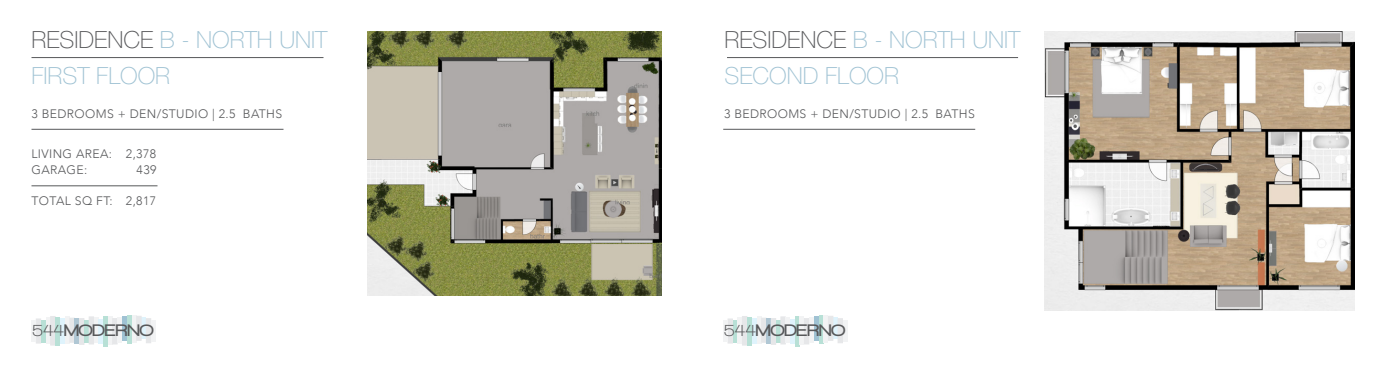
<style>
.page{position:relative;width:1386px;height:378px;background:#fff}
.page>*{position:absolute;margin:0;border:0;box-sizing:border-box;transform-origin:0 0}
.t1{font:100 23.62px "Helvetica Neue LT Std";color:#9fc2d3}
.t2{font:900 17.15px "Walkway";color:#57585a;scale:1.06 1}
.t3{font:300 12.25px "Avenir";letter-spacing:.03em;color:#57585a}
.s1{color:#57585a}
.s2{font-weight:700}
</style>
<div class="page">
<hr style="left:727px;top:57px;width:291px;height:1px;background:#57585a">
<hr style="left:32px;top:129px;width:252px;height:1px;background:#57585a">
<hr style="left:723px;top:129px;width:252px;height:1px;background:#57585a">
<hr style="left:32px;top:186px;width:126px;height:1px;background:#57585a">
<div style="left:36px;top:319px;width:5px;height:24px;background:#e6e7e9"></div>
<div style="left:141px;top:318px;width:5px;height:21px;background:#dff3fc"></div>
<div style="left:31px;top:320px;width:5px;height:22px;background:#f2f3f4"></div>
<div style="left:41px;top:320px;width:5px;height:22px;background:#b8e0d6"></div>
<div style="left:46px;top:317px;width:5px;height:27px;background:#f2f3f4"></div>
<div style="left:50px;top:316px;width:5px;height:29px;background:#e6e7e9"></div>
<div style="left:55px;top:317px;width:5px;height:29px;background:#b8e0d6"></div>
<div style="left:60px;top:318px;width:5px;height:26px;background:#dff3fc"></div>
<div style="left:65px;top:316px;width:5px;height:28px;background:#f2f3f4"></div>
<svg style="left:70px;top:318px;width:5px;height:24px"></svg>
<hr style="left:75px;top:319px;width:4px;height:25px;background:#b0c7d4">
<div style="left:79px;top:318px;width:5px;height:27px;background:#e6e7e9"></div>
<div style="left:84px;top:320px;width:5px;height:23px;background:#b8e0d6"></div>
<div style="left:89px;top:317px;width:5px;height:27px;background:#e6e7e9"></div>
<div style="left:94px;top:317px;width:5px;height:26px;background:#f2f3f4"></div>
<hr style="left:99px;top:319px;width:4px;height:25px;background:#dff3fc">
<div style="left:103px;top:316px;width:5px;height:30px;background:#b8e0d6"></div>
<hr style="left:108px;top:317px;width:4px;height:28px;background:#f2f3f4">
<div style="left:112px;top:318px;width:5px;height:26px;background:#e6e7e9"></div>
<div style="left:117px;top:317px;width:5px;height:26px;background:#f2f3f4"></div>
<div style="left:122px;top:317px;width:5px;height:24px;background:#9fc2d3"></div>
<div style="left:127px;top:315px;width:5px;height:29px;background:#b8e0d6"></div>
<div style="left:132px;top:316px;width:5px;height:27px;background:#f2f3f4"></div>
<hr style="left:137px;top:316px;width:4px;height:25px;background:#e6e7e9">
<div style="left:146px;top:318px;width:5px;height:25px;background:#e6e7e9"></div>
<div style="left:151px;top:320px;width:5px;height:21px;background:#f2f3f4"></div>
<div style="left:728px;top:319px;width:5px;height:24px;background:#e6e7e9"></div>
<div style="left:833px;top:318px;width:5px;height:21px;background:#dff3fc"></div>
<div style="left:723px;top:320px;width:5px;height:22px;background:#f2f3f4"></div>
<hr style="left:733px;top:320px;width:4px;height:22px;background:#b8e0d6">
<div style="left:737px;top:317px;width:5px;height:27px;background:#f2f3f4"></div>
<div style="left:742px;top:316px;width:5px;height:29px;background:#e6e7e9"></div>
<div style="left:747px;top:317px;width:5px;height:29px;background:#b8e0d6"></div>
<div style="left:752px;top:318px;width:5px;height:26px;background:#dff3fc"></div>
<hr style="left:757px;top:316px;width:4px;height:28px;background:#f2f3f4">
<div style="left:761px;top:318px;width:5px;height:24px;background:#e6e7e9"></div>
<div style="left:766px;top:319px;width:5px;height:25px;background:#b0c7d4"></div>
<div style="left:771px;top:318px;width:5px;height:27px;background:#e6e7e9"></div>
<div style="left:776px;top:320px;width:5px;height:23px;background:#b8e0d6"></div>
<div style="left:781px;top:317px;width:5px;height:27px;background:#e6e7e9;border:1px solid #e6e7e9"></div>
<hr style="left:786px;top:317px;width:4px;height:26px;background:#f2f3f4">
<div style="left:790px;top:319px;width:5px;height:25px;background:#dff3fc"></div>
<hr style="left:795px;top:316px;width:4px;height:30px;background:#b8e0d6">
<div style="left:799px;top:317px;width:5px;height:28px;background:#f2f3f4"></div>
<div style="left:804px;top:318px;width:5px;height:26px;background:#e6e7e9"></div>
<div style="left:809px;top:317px;width:5px;height:26px;background:#f2f3f4"></div>
<div style="left:814px;top:317px;width:5px;height:24px;background:#9fc2d3"></div>
<hr style="left:819px;top:315px;width:4px;height:29px;background:#b8e0d6">
<div style="left:823px;top:316px;width:5px;height:27px;background:#f2f3f4"></div>
<div style="left:828px;top:316px;width:5px;height:25px;background:#e6e7e9"></div>
<div style="left:838px;top:318px;width:5px;height:25px;background:#e6e7e9"></div>
<hr style="left:843px;top:320px;width:4px;height:21px;background:#f2f3f4">
<hr style="left:32px;top:57px;width:292px;height:1px;background:#57585a">
<img style="left:368px;top:32px;width:294px;height:263px">
<img style="left:1045px;top:32px;width:309px;height:279px">
<p class="t1" style="left:32px;top:26px;width:298px"><span class="s1">RESIDENCE</span> B - NORTH UNIT</p>
<p class="t1" style="left:32px;top:62px;width:140px">FIRST FLOOR</p>
<p class="t3" style="left:32px;top:106px;width:252px">3 BEDROOMS + DEN/STUDIO | 2.5 BATHS</p>
<p class="t3" style="left:32px;top:146px;width:126px">LIVING AREA: 2,378</p>
<p class="t3" style="left:32px;top:162px;width:57px">GARAGE:</p>
<p class="t3" style="left:137px;top:162px;width:21px">439</p>
<p class="t3" style="left:32px;top:194px;width:126px">TOTAL SQ FT: 2,817</p>
<p class="t1" style="left:724px;top:26px;width:298px"><span class="s1">RESIDENCE</span> B - NORTH UNIT</p>
<p class="t1" style="left:724px;top:62px;width:176px">SECOND FLOOR</p>
<p class="t3" style="left:724px;top:106px;width:252px">3 BEDROOMS + DEN/STUDIO | 2.5 BATHS</p>
<h2 class="t2" style="left:33px;top:321px;width:115px"><span class="s2">544</span>MODERNO</h2>
<h2 class="t2" style="left:724px;top:321px;width:115px"><span class="s2">544</span>MODERNO</h2>
</div>
